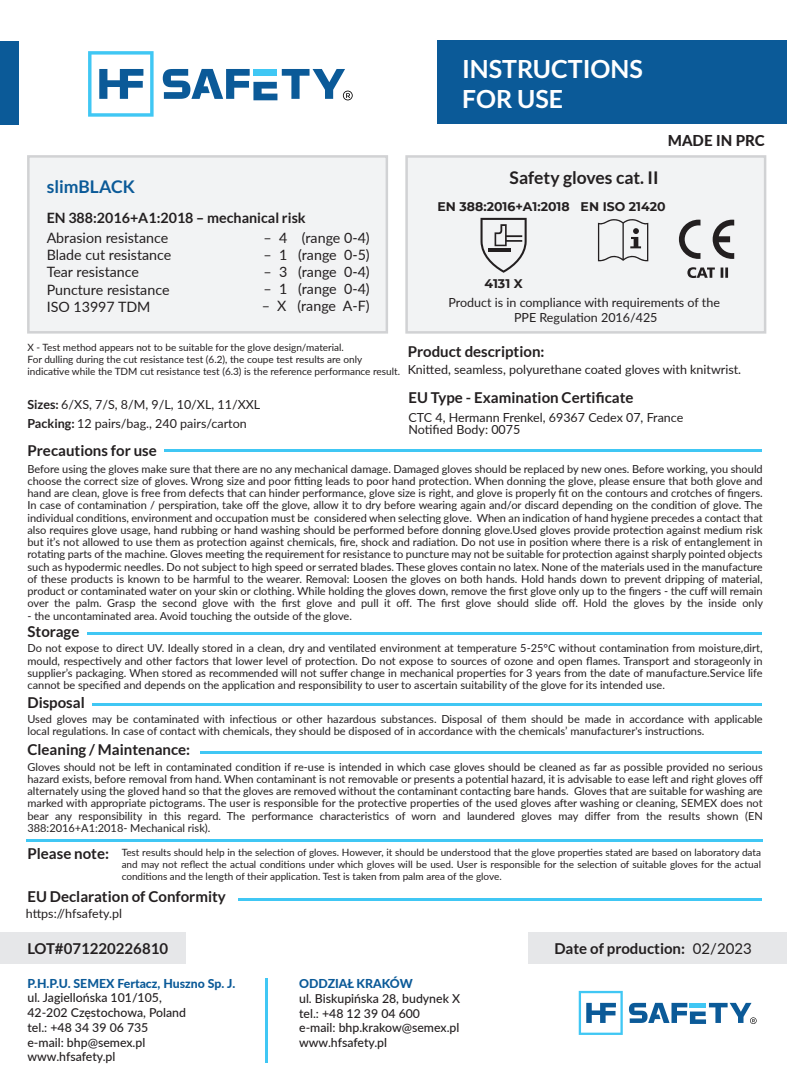
<style>
.page{position:relative;width:787px;height:1092px;background:#fff}
.page>*{position:absolute;margin:0;border:0;box-sizing:border-box;transform-origin:0 0}
.t1{font:700 25px/30px "Lato";color:#fff}
.t2{font:700 17.5px "Lato";color:#231f20}
.t3{font:700 17.5px "Lato";color:#0b5a98}
.t4{font:700 15px "Lato";color:#231f20}
.t5{font:800 15px "Lato";color:#231f20}
.t6{font:14.25px/17px "Lato";color:#231f20}
.t7{font:700 14.25px "Lato";color:#231f20}
.t8{font:12.5px/18.2px "Lato";color:#231f20}
.t9{font:700 12.5px "Montserrat";color:#231f20}
.t10{font:500 12.25px/14.8px "Lato";color:#231f20}
.t11{font:800 12.25px "Lato";color:#0b5a98}
.t12{font:11px/12.2px "Lato";color:#231f20;text-align:justify}
.t13{font:10px/12px "Lato";color:#231f20;text-align:justify}
.s1{font-weight:700}
.s2{font-weight:400}
</style>
<div class="page">
<div style="left:0;top:41px;width:18px;height:83px;background:#0b5a98"></div>
<div style="left:437px;top:40px;width:350px;height:83px;background:#0b5a98"></div>
<svg style="left:88px;top:51px;width:66px;height:66px"></svg>
<svg style="left:163px;top:69px;width:190px;height:31px"></svg>
<div style="left:405px;top:155px;width:361px;height:178px;background:#f2f3f4;border:2px solid #d1d2d4"></div>
<div style="left:27px;top:155px;width:361px;height:178px;background:#f2f3f4;border:2px solid #d1d2d4"></div>
<div style="left:529px;top:931px;width:258px;height:32px;background:#e6e7e9"></div>
<div style="left:0;top:931px;width:186px;height:32px;background:#e6e7e9"></div>
<svg style="left:578px;top:990px;width:44px;height:44px"></svg>
<svg style="left:629px;top:1002px;width:127px;height:21px"></svg>
<hr style="left:265px;top:978px;width:2px;height:84px;background:#40c7f4">
<hr style="left:164px;top:449px;width:598px;height:2px;background:#40c7f4">
<hr style="left:87px;top:632px;width:675px;height:3px;background:#40c7f4">
<hr style="left:92px;top:703px;width:670px;height:2px;background:#40c7f4">
<hr style="left:238px;top:897px;width:524px;height:3px;background:#40c7f4">
<hr style="left:200px;top:750px;width:562px;height:3px;background:#40c7f4">
<hr style="left:27px;top:839px;width:735px;height:2px;background:#40c7f4">
<svg style="left:480px;top:218px;width:46px;height:55px"></svg>
<hr style="left:488px;top:248px;width:23px;height:4px;background:#231f20">
<svg style="left:679px;top:220px;width:21px;height:39px"></svg>
<svg style="left:712px;top:220px;width:22px;height:39px"></svg>
<svg style="left:687px;top:267px;width:41px;height:11px"></svg>
<svg style="left:598px;top:219px;width:50px;height:42px"></svg>
<h1 class="t1" style="left:462px;top:53px;width:182px">INSTRUCTIONS<br>FOR USE</h1>
<h3 class="t5" style="left:667px;top:129px;width:98px">MADE IN PRC</h3>
<h2 class="t3" style="left:47px;top:177px;width:90px">slimBLACK</h2>
<p class="t7" style="left:47px;top:210px;width:260px">EN 388:2016+A1:2018 – mechanical risk</p>
<p class="t6" style="left:47px;top:229px;width:126px">Abrasion resistance<br>Blade cut resistance<br>Tear resistance<br>Puncture resistance<br>ISO 13997 TDM</p>
<p class="t6" style="left:263px;top:228px;width:108px">– 4 (range 0-4)</p>
<p class="t6" style="left:263px;top:245px;width:108px">– 1 (range 0-5)</p>
<p class="t6" style="left:263px;top:262px;width:108px">– 3 (range 0-4)</p>
<p class="t6" style="left:263px;top:279px;width:108px">– 1 (range 0-4)</p>
<p class="t6" style="left:262px;top:297px;width:109px">– X (range A-F)</p>
<p class="t13" style="left:27px;top:341px;width:374px;text-align:left">X - Test method appears not to be suitable for the glove design/material.<br>For dulling during the cut resistance test (6.2), the coupe test results are only indicative while the TDM cut resistance test (6.3) is the reference performance result.</p>
<p class="t8" style="left:27px;top:395px;width:234px"><span class="s1">Sizes:</span> 6/XS, 7/S, 8/M, 9/L, 10/XL, 11/XXL<br><span class="s1">Packing:</span> 12 pairs/bag., 240 pairs/carton</p>
<h2 class="t2" style="left:509px;top:167px;width:150px">Safety gloves cat. II</h2>
<p class="t9" style="left:437px;top:197px;width:134px">EN 388:2016+A1:2018</p>
<p class="t9" style="left:580px;top:197px;width:86px">EN ISO 21420</p>
<p class="t9" style="left:484px;top:275px;width:40px">4131 X</p>
<p class="t8" style="left:448px;top:294px;width:273px;line-height:15px;text-align:center">Product is in compliance with requirements of the<br>PPE Regulation 2016/425</p>
<h3 class="t4" style="left:407px;top:343px;width:138px">Product description:</h3>
<p class="t8" style="left:408px;top:359px;width:335px">Knitted, seamless, polyurethane coated gloves with knitwrist.</p>
<h3 class="t4" style="left:408px;top:389px;width:226px">EU Type - Examination Certificate</h3>
<p class="t8" style="left:408px;top:410px;width:276px;line-height:12.5px">CTC 4, Hermann Frenkel, 69367 Cedex 07, France<br>Notified Body: 0075</p>
<h3 class="t4" style="left:27px;top:441px;width:131px">Precautions for use</h3>
<p class="t12" style="left:27px;top:462px;width:737px">Before using the gloves make sure that there are no any mechanical damage. Damaged gloves should be replaced by new ones. Before working, you should choose the correct size of gloves. Wrong size and poor fitting leads to poor hand protection. When donning the glove, please ensure that both glove and hand are clean, glove is free from defects that can hinder performance, glove size is right, and glove is properly fit on the contours and crotches of fingers.<br>In case of contamination / perspiration, take off the glove, allow it to dry before wearing again and/or discard depending on the condition of glove. The individual conditions, environment and occupation must be considered when selecting glove. When an indication of hand hygiene precedes a contact that also requires glove usage, hand rubbing or hand washing should be performed before donning glove.Used gloves provide protection against medium risk but it’s not allowed to use them as protection against chemicals, fire, shock and radiation. Do not use in position where there is a risk of entanglement in rotating parts of the machine. Gloves meeting the requirement for resistance to puncture may not be suitable for protection against sharply pointed objects such as hypodermic needles. Do not subject to high speed or serrated blades. These gloves contain no latex. None of the materials used in the manufacture of these products is known to be harmful to the wearer. Removal: Loosen the gloves on both hands. Hold hands down to prevent dripping of material, product or contaminated water on your skin or clothing. While holding the gloves down, remove the first glove only up to the fingers - the cuff will remain over the palm. Grasp the second glove with the first glove and pull it off. The first glove should slide off. Hold the gloves by the inside only</p>
<p class="t12" style="left:27px;top:609px;width:326px">- the uncontaminated area. Avoid touching the outside of the glove.</p>
<h3 class="t4" style="left:27px;top:622px;width:53px">Storage</h3>
<p class="t12" style="left:27px;top:641px;width:736px">Do not expose to direct UV. Ideally stored in a clean, dry and ventilated environment at temperature 5-25°C without contamination from moisture,dirt, mould, respectively and other factors that lower level of protection. Do not expose to sources of ozone and open flames. Transport and storageonly in supplier’s packaging. When stored as recommended will not suffer change in mechanical properties for 3 years from the date of manufacture.Service life cannot be specified and depends on the application and responsibility to user to ascertain suitability of the glove for its intended use.</p>
<h3 class="t4" style="left:27px;top:693px;width:59px">Disposal</h3>
<p class="t12" style="left:27px;top:712px;width:736px">Used gloves may be contaminated with infectious or other hazardous substances. Disposal of them should be made in accordance with applicable local regulations. In case of contact with chemicals, they should be disposed of in accordance with the chemicals’ manufacturer's instructions.</p>
<h3 class="t4" style="left:27px;top:740px;width:164px">Cleaning / Maintenance:</h3>
<p class="t12" style="left:27px;top:760px;width:737px">Gloves should not be left in contaminated condition if re-use is intended in which case gloves should be cleaned as far as possible provided no serious hazard exists, before removal from hand. When contaminant is not removable or presents a potential hazard, it is advisable to ease left and right gloves off alternately using the gloved hand so that the gloves are removed without the contaminant contacting bare hands. Gloves that are suitable for washing are marked with appropriate pictograms. The user is responsible for the protective properties of the used gloves after washing or cleaning, SEMEX does not bear any responsibility in this regard. The performance characteristics of worn and laundered gloves may differ from the results shown (EN 388:2016+A1:2018- Mechanical risk).</p>
<p class="t13" style="left:122px;top:845px;width:641px">Test results should help in the selection of gloves. However, it should be understood that the glove properties stated are based on laboratory data and may not reflect the actual conditions under which gloves will be used. User is responsible for the selection of suitable gloves for the actual conditions and the length of their application. Test is taken from palm area of the glove.</p>
<h3 class="t4" style="left:27px;top:845px;width:83px">Please note:</h3>
<h3 class="t4" style="left:27px;top:888px;width:200px">EU Declaration of Conformity</h3>
<p class="t8" style="left:26px;top:903px;width:98px">https://hfsafety.pl</p>
<h3 class="t4" style="left:27px;top:939px;width:142px">LOT#071220226810</h3>
<h3 class="t4" style="left:554px;top:939px;width:199px">Date of production: <span class="s2">02/2023</span></h3>
<p class="t11" style="left:27px;top:974px;width:209px">P.H.P.U. SEMEX Fertacz, Huszno Sp. J.</p>
<p class="t10" style="left:27px;top:990px;width:160px">ul. Jagiellońska 101/105,<br>42-202 Częstochowa, Poland tel.: +48 34 39 06 735 e-mail: bhp@semex.pl www.hfsafety.pl</p>
<p class="t11" style="left:299px;top:974px;width:115px">ODDZIAŁ KRAKÓW</p>
<p class="t10" style="left:299px;top:990px;width:162px">ul. Biskupińska 28, budynek X tel.: +48 12 39 04 600<br>e-mail: bhp.krakow@semex.pl www.hfsafety.pl</p>
</div>
